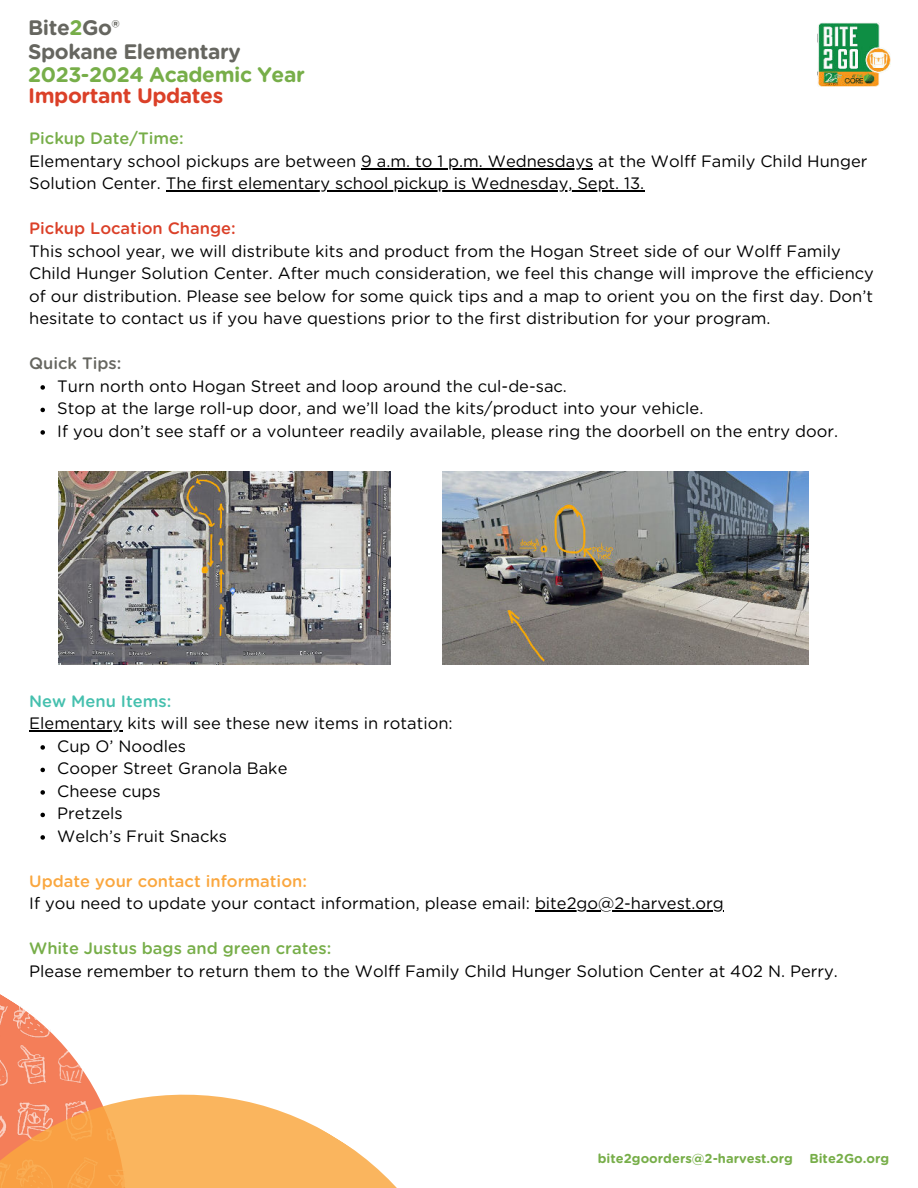
<style>
.page{position:relative;width:918px;height:1188px;background:#fff}
.page>*{position:absolute;margin:0;border:0;box-sizing:border-box;transform-origin:0 0}
.t1{font:700 21px/23.7px "Gotham Rounded";letter-spacing:-.02em;color:#666660}
.t2{font:700 21px "Gotham Rounded";letter-spacing:-.02em;color:#77ae49}
.t3{font:700 21px "Gotham Rounded";letter-spacing:-.02em;color:#db4028}
.t4{font:16.5px/22.5px "Gotham Rounded";color:#000}
.t5{font:500 16.5px "Gotham Rounded";color:#77ae49}
.t6{font:500 16.5px "Gotham Rounded";color:#faa73f}
.t7{font:500 16.5px "Gotham Rounded";color:#db4028}
.t8{font:500 16.5px "Gotham Rounded";color:#45c0ae}
.t9{font:500 16.5px "Gotham Rounded";color:#666660}
.t10{font:700 12.9px "Gotham Rounded";color:#77ae49}
.s1{color:#77ae49}
</style>
<div class="page">
<img style="left:817px;top:22px;width:73px;height:64px">
<img style="left:0;top:994px;width:71px;height:60px">
<svg style="left:0;top:1054px;width:397px;height:134px"></svg>
<svg style="left:40px;top:385px;width:5px;height:5px"></svg>
<svg style="left:40px;top:408px;width:5px;height:4px"></svg>
<svg style="left:40px;top:430px;width:5px;height:5px"></svg>
<svg style="left:40px;top:745px;width:5px;height:5px"></svg>
<svg style="left:40px;top:768px;width:5px;height:4px"></svg>
<svg style="left:40px;top:790px;width:5px;height:5px"></svg>
<svg style="left:40px;top:813px;width:5px;height:4px"></svg>
<svg style="left:40px;top:835px;width:5px;height:5px"></svg>
<hr style="left:361px;top:168px;width:232px;height:1px;background:#000">
<hr style="left:166px;top:191px;width:478px;height:1px;background:#000">
<hr style="left:29px;top:731px;width:94px;height:1px;background:#000">
<hr style="left:535px;top:911px;width:189px;height:1px;background:#000">
<img style="left:59px;top:471px;width:331px;height:193px">
<img style="left:443px;top:471px;width:365px;height:193px">
<p class="t1" style="left:28px;top:15px;width:214px">Bite<span class="s1">2</span>Go®<br>Spokane Elementary</p>
<p class="t3" style="left:28px;top:81px;width:197px">Important Updates</p>
<p class="t2" style="left:28px;top:59px;width:278px">2023-2024 Academic Year</p>
<p class="t5" style="left:29px;top:127px;width:156px">Pickup Date/Time:</p>
<p class="t4" style="left:29px;top:149px;width:840px">Elementary school pickups are between 9 a.m. to 1 p.m. Wednesdays at the Wolff Family Child Hunger<br>Solution Center. The first elementary school pickup is Wednesday, Sept. 13.</p>
<p class="t7" style="left:29px;top:217px;width:208px">Pickup Location Change:</p>
<p class="t4" style="left:29px;top:239px;width:846px">This school year, we will distribute kits and product from the Hogan Street side of our Wolff Family Child Hunger Solution Center. After much consideration, we feel this change will improve the efficiency of our distribution. Please see below for some quick tips and a map to orient you on the first day. Don’t hesitate to contact us if you have questions prior to the first distribution for your program.</p>
<p class="t9" style="left:29px;top:352px;width:94px">Quick Tips:</p>
<p class="t4" style="left:57px;top:374px;width:782px">Turn north onto Hogan Street and loop around the cul-de-sac.<br>Stop at the large roll-up door, and we’ll load the kits/product into your vehicle.<br>If you don’t see staff or a volunteer readily available, please ring the doorbell on the entry door.</p>
<p class="t8" style="left:29px;top:689px;width:144px">New Menu Items:</p>
<p class="t4" style="left:29px;top:712px;width:425px">Elementary kits will see these new items in rotation:</p>
<p class="t4" style="left:57px;top:734px;width:232px">Cup O’ Noodles<br>Cooper Street Granola Bake<br>Cheese cups<br>Pretzels<br>Welch’s Fruit Snacks</p>
<p class="t6" style="left:29px;top:869px;width:279px">Update your contact information:</p>
<p class="t4" style="left:29px;top:892px;width:696px">If you need to update your contact information, please email: bite2go@2-harvest.org</p>
<p class="t5" style="left:29px;top:937px;width:304px">White Justus bags and green crates:</p>
<p class="t4" style="left:29px;top:959px;width:810px">Please remember to return them to the Wolff Family Child Hunger Solution Center at 402 N. Perry.</p>
<p class="t10" style="left:598px;top:1149px;width:197px">bite2goorders@2-harvest.org</p>
<p class="t10" style="left:809px;top:1149px;width:81px">Bite2Go.org</p>
</div>
